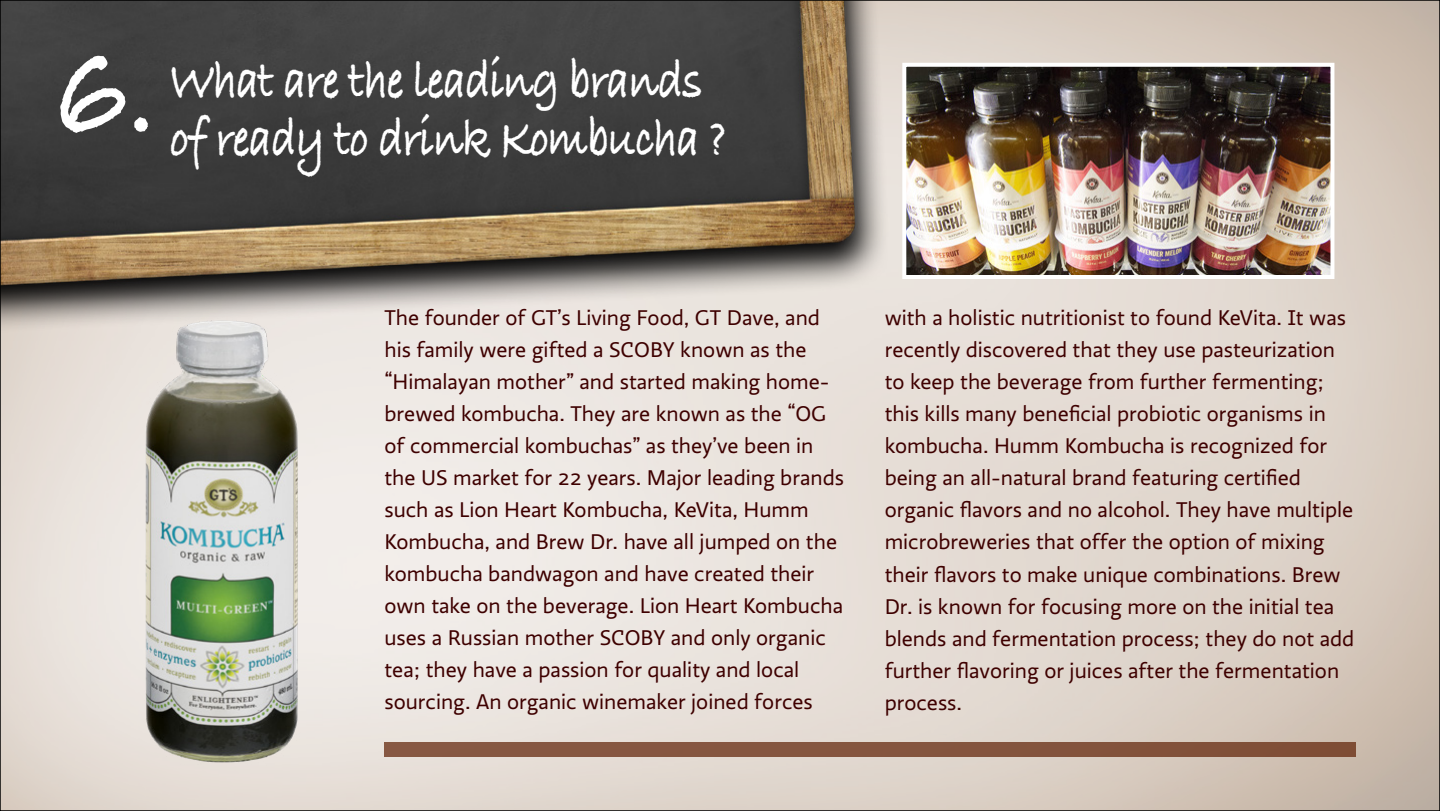
<style>
.page{position:relative;width:1440px;height:811px;background:#fff}
.page>*{position:absolute;margin:0;border:0;box-sizing:border-box;transform-origin:0 0}
.t1{font:700 145.8px "Bradley Hand ITCTT";color:#fff;scale:.8 1}
.t2{font:700 56px "Bradley Hand ITCTT";letter-spacing:-.02em;color:#fff;scale:.8 1}
.t3{font:22px/32px "Ratio";color:#3e0000}
</style>
<div class="page">
<img style="left:2px;top:2px;width:935px;height:354px">
<div style="left:384px;top:742px;width:972px;height:15px;background:#85553f"></div>
<img style="left:907px;top:68px;width:422px;height:206px">
<div style="left:902px;top:63px;width:432px;height:216px;border:4px solid #fff"></div>
<img style="left:132px;top:302px;width:175px;height:478px">
<h1 class="t1" style="left:55px;top:-22px;width:128px">6.</h1>
<h2 class="t2" style="left:170px;top:37px;width:668px">What are the leading brands</h2>
<h2 class="t2" style="left:170px;top:96px;width:697px">of ready to drink Kombucha ?</h2>
<p class="t3" style="left:384px;top:302px;width:461px">The founder of GT’s Living Food, GT Dave, and his family were gifted a SCOBY known as the “Himalayan mother” and started making home&shy;brewed kombucha. They are known as the “OG of commercial kombuchas” as they’ve been in the US market for 22 years. Major leading brands such as Lion Heart Kombucha, KeVita, Humm Kombucha, and Brew Dr. have all jumped on the kombucha bandwagon and have created their own take on the beverage. Lion Heart Kombucha uses a Russian mother SCOBY and only organic tea; they have a passion for quality and local sourcing. An organic winemaker joined forces</p>
<p class="t3" style="left:885px;top:302px;width:471px">with a holistic nutritionist to found KeVita. It was recently discovered that they use pasteurization to keep the beverage from further fermenting; this kills many beneficial probiotic organisms in kombucha. Humm Kombucha is recognized for being an all-natural brand featuring certified organic flavors and no alcohol. They have multiple microbreweries that offer the option of mixing their flavors to make unique combinations. Brew Dr. is known for focusing more on the initial tea blends and fermentation process; they do not add further flavoring or juices after the fermentation process.</p>
</div>
